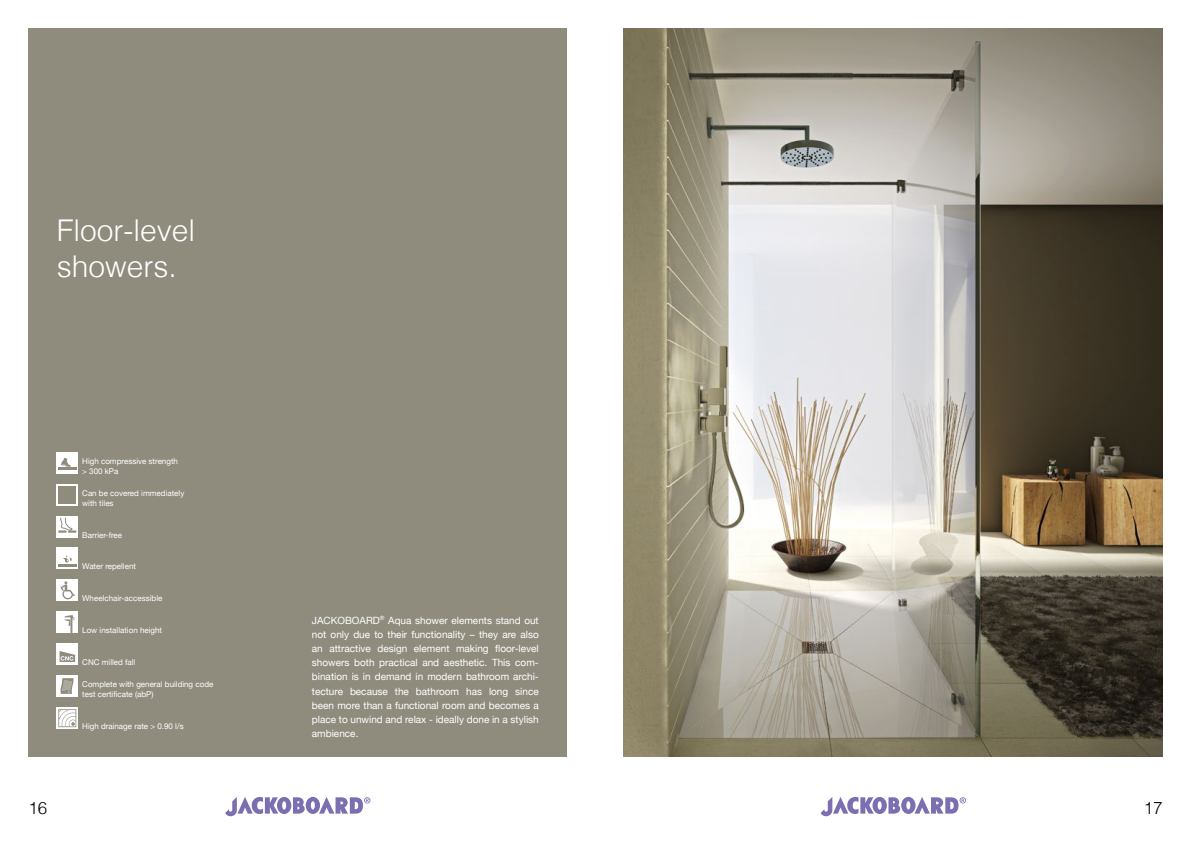
<style>
.page{position:relative;width:1191px;height:842px;background:#fff}
.page>*{position:absolute;margin:0;border:0;box-sizing:border-box;transform-origin:0 0}
.t1{font:300 30px/36px "Helvetica";color:#fff}
.t2{font:300 17px "Helvetica";color:#000}
.t3{font:10px/14.2px "Helvetica Neue";color:#fff;text-align:justify}
.t4{font:8px/9.6px "Helvetica Neue";color:#fff}
</style>
<div class="page">
<div style="left:28px;top:28px;width:539px;height:729px;background:#8f8c7e"></div>
<img style="left:624px;top:28px;width:538px;height:729px">
<svg style="left:225px;top:796px;width:145px;height:20px"></svg>
<svg style="left:820px;top:796px;width:146px;height:20px"></svg>
<div style="left:57px;top:452px;width:21px;height:22px;background:#fff"></div>
<svg style="left:61px;top:458px;width:10px;height:9px"></svg>
<hr style="left:58px;top:467px;width:18px;height:3px;background:#8f8c7e">
<svg style="left:57px;top:484px;width:21px;height:21px"></svg>
<div style="left:59px;top:495px;width:8px;height:8px;background:#8f8c7e"></div>
<div style="left:59px;top:486px;width:8px;height:8px;background:#8f8c7e"></div>
<div style="left:68px;top:495px;width:8px;height:8px;background:#8f8c7e"></div>
<div style="left:68px;top:486px;width:8px;height:8px;background:#8f8c7e"></div>
<div style="left:57px;top:548px;width:21px;height:21px;background:#fff"></div>
<svg style="left:62px;top:555px;width:10px;height:8px"></svg>
<hr style="left:58px;top:564px;width:18px;height:3px;background:#8f8c7e">
<div style="left:57px;top:580px;width:21px;height:21px;background:#fff"></div>
<svg style="left:60px;top:581px;width:15px;height:18px"></svg>
<div style="left:57px;top:612px;width:21px;height:21px;background:#fff"></div>
<svg style="left:64px;top:615px;width:11px;height:18px"></svg>
<div style="left:57px;top:643px;width:21px;height:22px;background:#fff"></div>
<svg style="left:60px;top:651px;width:15px;height:11px"></svg>
<div style="left:57px;top:675px;width:21px;height:22px;background:#fff"></div>
<svg style="left:60px;top:678px;width:14px;height:16px"></svg>
<svg style="left:57px;top:707px;width:21px;height:22px"></svg>
<svg style="left:58px;top:709px;width:18px;height:18px"></svg>
<div style="left:57px;top:516px;width:21px;height:21px;background:#fff"></div>
<svg style="left:58px;top:517px;width:18px;height:16px"></svg>
<p class="t1" style="left:57px;top:211px;width:140px">Floor-level showers.</p>
<p class="t4" style="left:82px;top:457px;width:97px">High compressive strength &gt; 300 kPa</p>
<p class="t4" style="left:82px;top:489px;width:104px">Can be covered immediately with tiles</p>
<p class="t4" style="left:82px;top:530px;width:41px">Barrier-free</p>
<p class="t4" style="left:82px;top:562px;width:55px">Water repellent</p>
<p class="t4" style="left:82px;top:594px;width:82px">Wheelchair-accessible</p>
<p class="t4" style="left:82px;top:625px;width:81px">Low installation height</p>
<p class="t4" style="left:82px;top:657px;width:55px">CNC milled fall</p>
<p class="t4" style="left:82px;top:680px;width:133px">Complete with general building code test certificate (abP)</p>
<p class="t4" style="left:82px;top:721px;width:103px">High drainage rate &gt; 0.90 l/s</p>
<p class="t3" style="left:312px;top:614px;width:228px">JACKOBOARD<sup>®</sup> Aqua shower elements stand out not only due to their functionality – they are also an attractive design element making floor-level showers both practical and aesthetic. This com&shy;bination is in demand in modern bathroom archi&shy;tecture because the bathroom has long since been more than a functional room and becomes a place to unwind and relax - ideally done in a stylish ambience.</p>
<p class="t2" style="left:28px;top:793px;width:20px">16</p>
<p class="t2" style="left:1143px;top:793px;width:20px">17</p>
</div>
